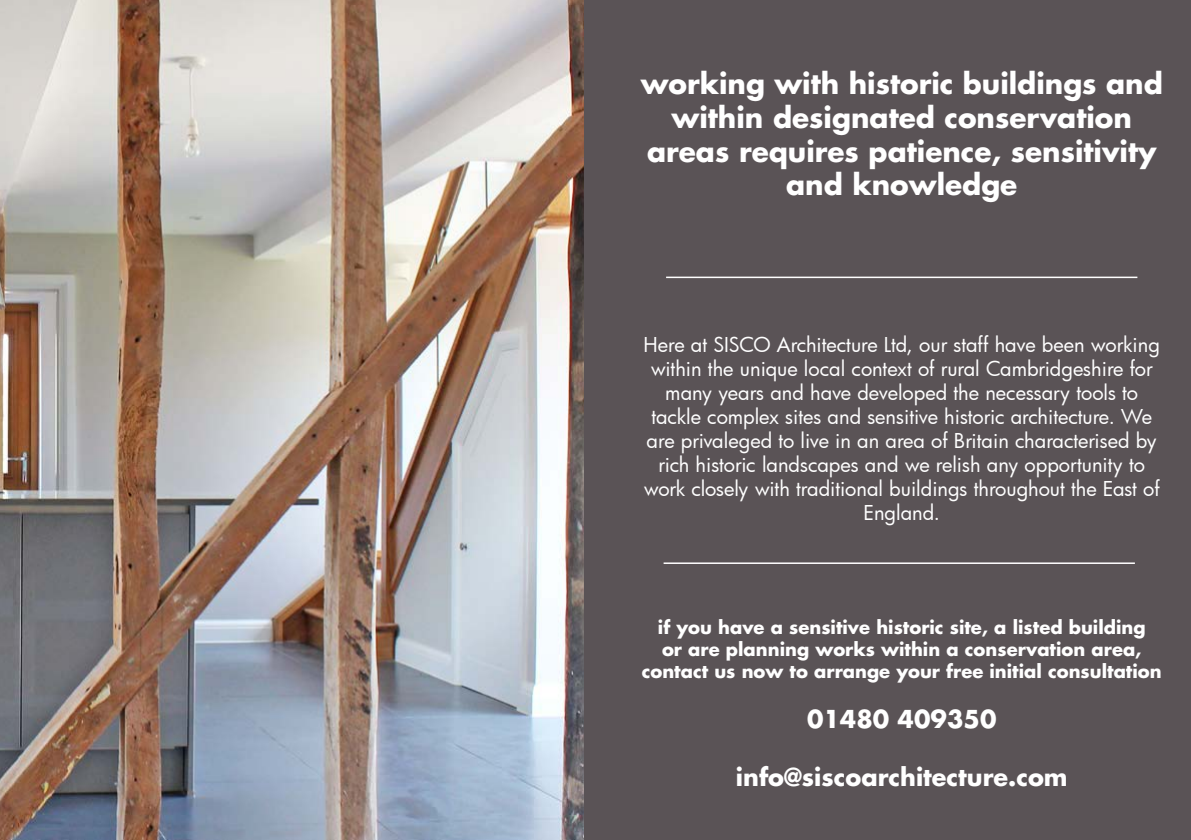
<style>
.page{position:relative;width:1191px;height:840px;background:#fff}
.page>*{position:absolute;margin:0;border:0;box-sizing:border-box;transform-origin:0 0}
.t1{font:700 28px/33.6px "Futura";color:#fff;text-align:center}
.t2{font:700 24px "Futura";color:#fff}
.t3{font:20px/24px "Futura";color:#fff;text-align:center}
.t4{font:700 18px/21.6px "Futura";color:#fff;text-align:center}
</style>
<div class="page">
<div style="left:280px;top:0;width:911px;height:839px;background:#5a5356"></div>
<img style="left:0;top:0;width:583px;height:839px">
<hr style="left:666px;top:276px;width:471px;height:2px;background:#fff">
<hr style="left:663px;top:562px;width:471px;height:1px;background:#fff">
<h1 class="t1" style="left:640px;top:66px;width:523px">working with historic buildings and within designated conservation areas requires patience, sensitivity and knowledge</h1>
<p class="t3" style="left:643px;top:332px;width:518px">Here at SISCO Architecture Ltd, our staff have been working within the unique local context of rural Cambridgeshire for many years and have developed the necessary tools to tackle complex sites and sensitive historic architecture. We are privaleged to live in an area of Britain characterised by rich historic landscapes and we relish any opportunity to work closely with traditional buildings throughout the East of England.</p>
<p class="t4" style="left:642px;top:616px;width:521px">if you have a sensitive historic site, a listed building<br>or are planning works within a conservation area, contact us now to arrange your free initial consultation</p>
<p class="t2" style="left:807px;top:702px;width:191px">01480 409350</p>
<p class="t2" style="left:736px;top:760px;width:333px">info@siscoarchitecture.com</p>
</div>
